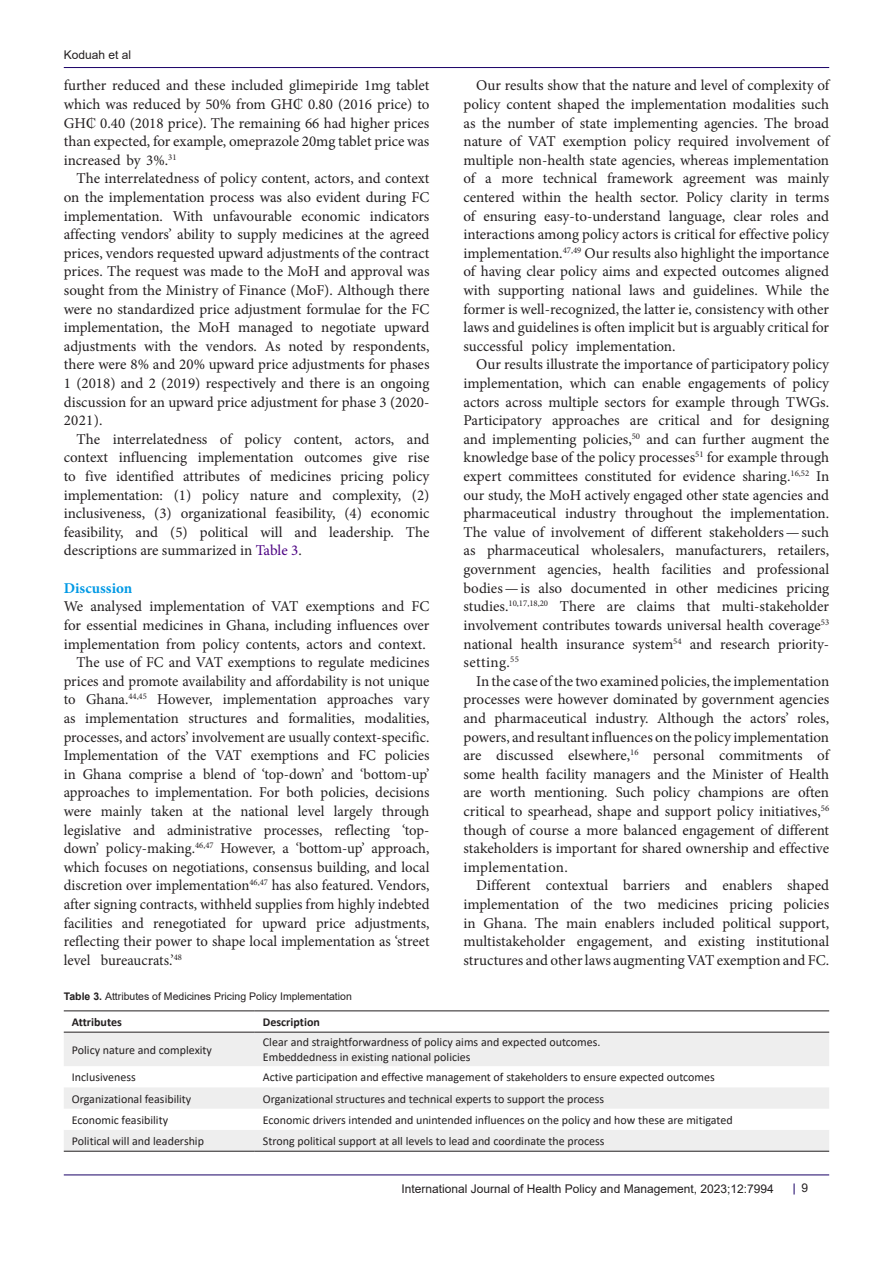
<style>
.page{position:relative;width:893px;height:1263px;background:#fff}
.page>*{position:absolute;margin:0;border:0;box-sizing:border-box;transform-origin:0 0}
.t1{font:15px/18.6px "Minion Pro";color:#231f20;text-align:justify}
.heading_1{font:700 15px "Minion Pro";color:#0099e5}
.t2{font:12px "Calibri";color:#231f20}
.t3{font:12px "Arial";color:#231f20}
.t4{font:700 12px "Calibri";color:#231f20}
.t5{font:10.5px "Arial";color:#231f20}
.s1{font-family:"Times New Roman"}
.s2{color:#4b0082}
.s3{font-weight:700}
</style>
<div class="page">
<hr style="left:64px;top:67px;width:765px;height:1px;background:#190066">
<hr style="left:64px;top:1175px;width:765px;height:1px;background:#190066">
<svg style="left:64px;top:1033px;width:765px;height:118px;fill:#eee"></svg>
<hr style="left:64px;top:1032px;width:191px;height:1px;background:#231f20">
<hr style="left:255px;top:1032px;width:574px;height:1px;background:#231f20">
<hr style="left:64px;top:1010px;width:191px;height:1px;background:#231f20">
<hr style="left:255px;top:1010px;width:574px;height:1px;background:#231f20">
<hr style="left:64px;top:1151px;width:191px;height:1px;background:#231f20">
<hr style="left:255px;top:1151px;width:574px;height:1px;background:#231f20">
<p class="t3" style="left:64px;top:46px;width:69px">Koduah et al</p>
<p class="t1" style="left:64px;top:76px;width:367px">further reduced and these included glimepiride 1mg tablet which was reduced by 50% from GH<span class="s1">₵</span> 0.80 (2016 price) to GH<span class="s1">₵</span> 0.40 (2018 price). The remaining 66 had higher prices than expected, for example, omeprazole 20mg tablet price was increased by 3%.<sup>31</sup></p>
<p class="t1" style="left:64px;top:169px;width:367px;text-indent:13px">The interrelatedness of policy content, actors, and context on the implementation process was also evident during FC implementation. With unfavourable economic indicators affecting vendors’ ability to supply medicines at the agreed prices, vendors requested upward adjustments of the contract prices. The request was made to the MoH and approval was sought from the Ministry of Finance (MoF). Although there were no standardized price adjustment formulae for the FC implementation, the MoH managed to negotiate upward adjustments with the vendors. As noted by respondents, there were 8% and 20% upward price adjustments for phases 1 (2018) and 2 (2019) respectively and there is an ongoing discussion for an upward price adjustment for phase 3 (2020- 2021).</p>
<p class="t1" style="left:64px;top:430px;width:367px;text-indent:13px">The interrelatedness of policy content, actors, and context influencing implementation outcomes give rise to five identified attributes of medicines pricing policy implementation: (1) policy nature and complexity, (2) inclusiveness, (3) organizational feasibility, (4) economic feasibility, and (5) political will and leadership. The descriptions are summarized in <span class="s2">Table 3</span>.</p>
<p class="heading_1" style="left:64px;top:577px;width:70px">Discussion</p>
<p class="t1" style="left:64px;top:597px;width:367px">We analysed implementation of VAT exemptions and FC for essential medicines in Ghana, including influences over implementation from policy contents, actors and context.</p>
<p class="t1" style="left:64px;top:653px;width:367px;text-indent:13px">The use of FC and VAT exemptions to regulate medicines prices and promote availability and affordability is not unique to Ghana.<sup>44,45</sup> However, implementation approaches vary as implementation structures and formalities, modalities, processes, and actors’ involvement are usually context-specific.<br>Implementation of the VAT exemptions and FC policies in Ghana comprise a blend of ‘top-down’ and ‘bottom-up’ approaches to implementation. For both policies, decisions were mainly taken at the national level largely through legislative and administrative processes, reflecting ‘top&shy;down’ policy-making.<sup>46,47</sup> However, a ‘bottom-up’ approach, which focuses on negotiations, consensus building, and local discretion over implementation<sup>46,47</sup> has also featured. Vendors, after signing contracts, withheld supplies from highly indebted facilities and renegotiated for upward price adjustments, reflecting their power to shape local implementation as ‘street level bureaucrats.’<sup>48</sup></p>
<p class="t1" style="left:463px;top:76px;width:367px;text-indent:13px">Our results show that the nature and level of complexity of policy content shaped the implementation modalities such as the number of state implementing agencies. The broad nature of VAT exemption policy required involvement of multiple non-health state agencies, whereas implementation of a more technical framework agreement was mainly centered within the health sector. Policy clarity in terms of ensuring easy-to-understand language, clear roles and interactions among policy actors is critical for effective policy implementation.<sup>47,49</sup> Our results also highlight the importance of having clear policy aims and expected outcomes aligned with supporting national laws and guidelines. While the former is well-recognized, the latter ie, consistency with other laws and guidelines is often implicit but is arguably critical for successful policy implementation.</p>
<p class="t1" style="left:463px;top:355px;width:367px;text-indent:13px">Our results illustrate the importance of participatory policy implementation, which can enable engagements of policy actors across multiple sectors for example through TWGs.<br>Participatory approaches are critical and for designing and implementing policies,<sup>50</sup> and can further augment the knowledge base of the policy processes<sup>51</sup> for example through expert committees constituted for evidence sharing.<sup>16,52</sup> In our study, the MoH actively engaged other state agencies and pharmaceutical industry throughout the implementation.<br>The value of involvement of different stakeholders—such as pharmaceutical wholesalers, manufacturers, retailers, government agencies, health facilities and professional bodies—is also documented in other medicines pricing studies.<sup>10,17,18,20</sup> There are claims that multi-stakeholder involvement contributes towards universal health coverage<sup>53 </sup>national health insurance system<sup>54</sup> and research priority&shy;setting.<sup>55</sup></p>
<p class="t1" style="left:463px;top:672px;width:367px;text-indent:13px">In the case of the two examined policies, the implementation processes were however dominated by government agencies and pharmaceutical industry. Although the actors’ roles, powers, and resultant influences on the policy implementation are discussed elsewhere,<sup>16</sup> personal commitments of some health facility managers and the Minister of Health are worth mentioning. Such policy champions are often critical to spearhead, shape and support policy initiatives,<sup>56 </sup>though of course a more balanced engagement of different stakeholders is important for shared ownership and effective implementation.</p>
<p class="t1" style="left:463px;top:876px;width:367px;text-indent:13px">Different contextual barriers and enablers shaped implementation of the two medicines pricing policies in Ghana. The main enablers included political support, multistakeholder engagement, and existing institutional structures and other laws augmenting VAT exemption and FC.</p>
<p class="t5" style="left:64px;top:989px;width:290px"><span class="s3">Table 3.</span> Attributes of Medicines Pricing Policy Implementation</p>
<p class="t4" style="left:72px;top:1013px;width:52px">Attributes</p>
<p class="t4" style="left:263px;top:1013px;width:59px">Description</p>
<p class="t2" style="left:72px;top:1041px;width:142px">Policy nature and complexity</p>
<p class="t2" style="left:263px;top:1034px;width:339px">Clear and straightforwardness of policy aims and expected outcomes.</p>
<p class="t2" style="left:263px;top:1049px;width:209px">Embeddedness in existing national policies</p>
<p class="t2" style="left:72px;top:1069px;width:65px">Inclusiveness</p>
<p class="t2" style="left:263px;top:1069px;width:453px">Active participation and effective management of stakeholders to ensure expected outcomes</p>
<p class="t2" style="left:72px;top:1090px;width:121px">Organizational feasibility</p>
<p class="t2" style="left:263px;top:1090px;width:343px">Organizational structures and technical experts to support the process</p>
<p class="t2" style="left:72px;top:1111px;width:98px">Economic feasibility</p>
<p class="t2" style="left:263px;top:1111px;width:471px">Economic drivers intended and unintended influences on the policy and how these are mitigated</p>
<p class="t2" style="left:72px;top:1132px;width:134px">Political will and leadership</p>
<p class="t2" style="left:263px;top:1132px;width:343px">Strong political support at all levels to lead and coordinate the process</p>
<p class="t3" style="left:402px;top:1180px;width:374px">International Journal of Health Policy and Management, 2023;12:7994</p>
<p class="t3" style="left:801px;top:1180px;width:8px">9</p>
</div>
